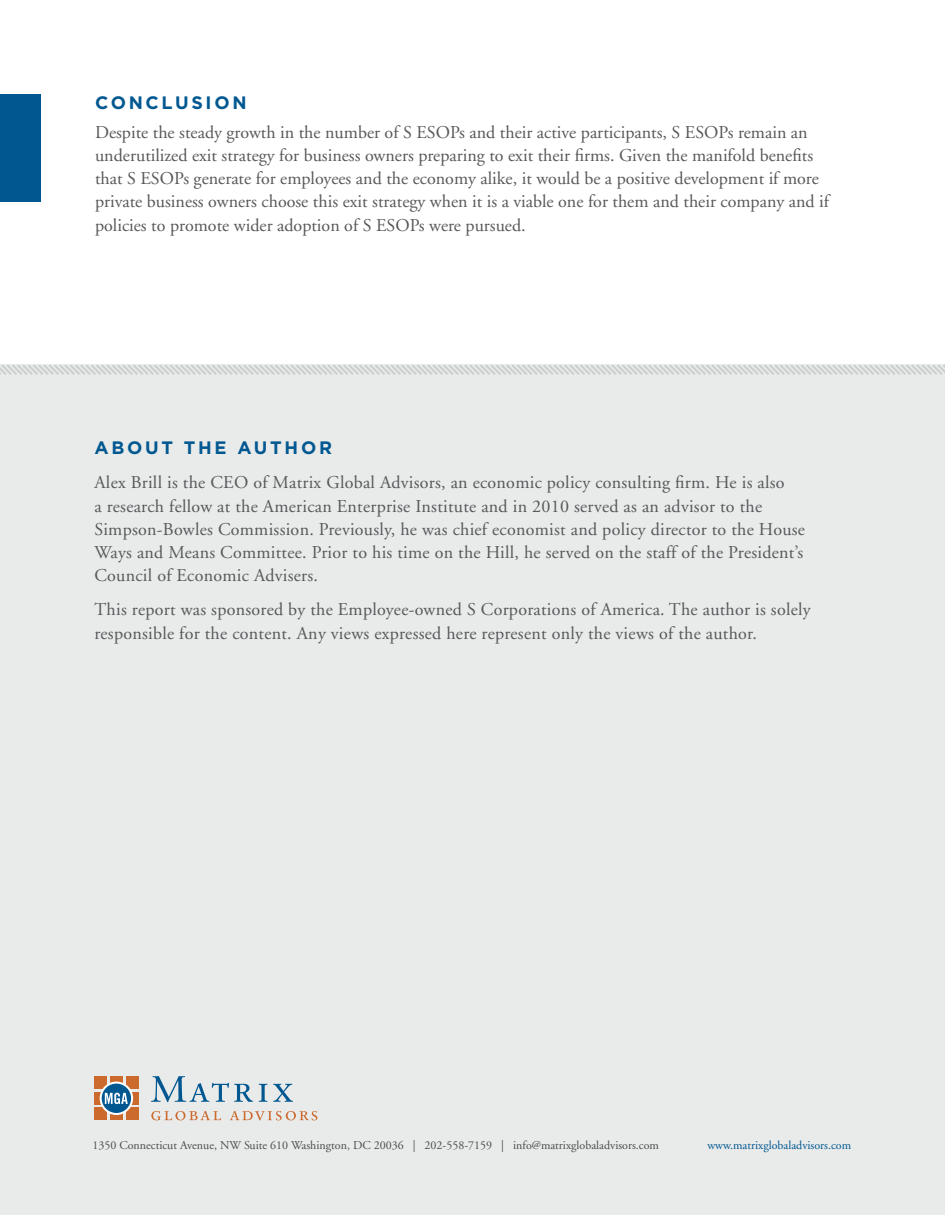
<style>
.page{position:relative;width:945px;height:1215px;background:#fff}
.page>*{position:absolute;margin:0;border:0;box-sizing:border-box;transform-origin:0 0}
.t1{font:18px/23.2px "Adobe Garamond";letter-spacing:.015em;color:#57585a}
.t2{font:700 18px "Gotham";letter-spacing:.15em;color:#015891}
.t3{font:12px "Adobe Garamond";color:#4b4c4d}
.t4{font:12px "Adobe Garamond";color:#015891}
</style>
<div class="page">
<div style="left:0;top:364px;width:945px;height:851px;background:#e9eaea"></div>
<svg style="left:110px;top:1076px;width:13px;height:7px"></svg>
<div style="left:126px;top:1076px;width:13px;height:13px;background:#cb6a2c"></div>
<div style="left:94px;top:1076px;width:13px;height:13px;background:#cb6a2c"></div>
<div style="left:126px;top:1092px;width:13px;height:13px;background:#cb6a2c"></div>
<div style="left:94px;top:1092px;width:13px;height:13px;background:#cb6a2c"></div>
<div style="left:110px;top:1107px;width:13px;height:13px;background:#cb6a2c"></div>
<div style="left:126px;top:1107px;width:13px;height:13px;background:#cb6a2c"></div>
<div style="left:94px;top:1107px;width:13px;height:13px;background:#cb6a2c"></div>
<svg style="left:151px;top:1076px;width:102px;height:26px"></svg>
<svg style="left:259px;top:1084px;width:8px;height:18px"></svg>
<svg style="left:273px;top:1084px;width:20px;height:18px"></svg>
<svg style="left:151px;top:1111px;width:70px;height:9px"></svg>
<svg style="left:230px;top:1111px;width:87px;height:9px"></svg>
<svg style="left:101px;top:1083px;width:31px;height:31px"></svg>
<div style="left:100px;top:1082px;width:33px;height:33px;border:2px solid #fff;border-radius:50%"></div>
<svg style="left:105px;top:1093px;width:23px;height:11px"></svg>
<svg style="left:0;top:365px;width:945px;height:10px"></svg>
<div style="left:0;top:94px;width:41px;height:108px;background:#015891"></div>
<p class="t2" style="left:95px;top:94px;width:153px">CONCLUSION</p>
<p class="t1" style="left:95px;top:122px;width:736px">Despite the steady growth in the number of S ESOPs and their active participants, S ESOPs remain an underutilized exit strategy for business owners preparing to exit their firms. Given the manifold benefits that S ESOPs generate for employees and the economy alike, it would be a positive development if more private business owners choose this exit strategy when it is a viable one for them and their company and if policies to promote wider adoption of S ESOPs were pursued.</p>
<p class="t2" style="left:94px;top:440px;width:239px">ABOUT THE AUTHOR</p>
<p class="t1" style="left:94px;top:472px;width:712px">Alex Brill is the CEO of Matrix Global Advisors, an economic policy consulting firm. He is also<br>a research fellow at the American Enterprise Institute and in 2010 served as an advisor to the Simpson-Bowles Commission. Previously, he was chief economist and policy director to the House Ways and Means Committee. Prior to his time on the Hill, he served on the staff of the President’s Council of Economic Advisers.</p>
<p class="t1" style="left:94px;top:599px;width:718px">This report was sponsored by the Employee-owned S Corporations of America. The author is solely responsible for the content. Any views expressed here represent only the views of the author.</p>
<p class="t3" style="left:92px;top:1140px;width:568px">1350 Connecticut Avenue, NW Suite 610 Washington, DC 20036 | 202-558-7159 | info@matrixglobaladvisors.com</p>
<p class="t4" style="left:707px;top:1140px;width:145px">www.matrixglobaladvisors.com</p>
</div>
